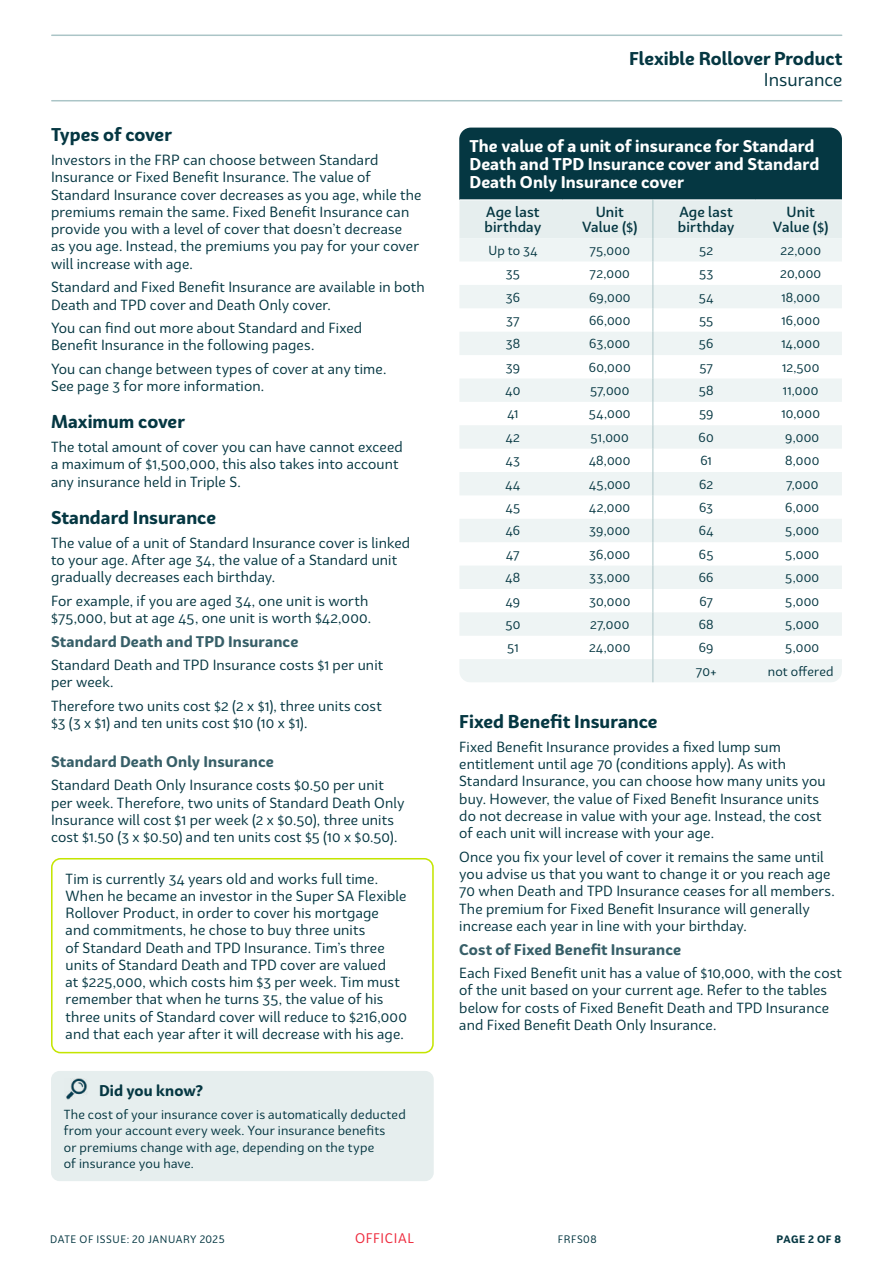
<style>
.page{position:relative;width:893px;height:1263px;background:#fff}
.page>*{position:absolute;margin:0;border:0;box-sizing:border-box;transform-origin:0 0}
.t1{font:700 18px "Bw Surco";color:#053742}
.t2{font:18px "Bw Surco";color:#053742}
.t3{font:700 16.5px/18px "Bw Surco";letter-spacing:.005em;color:#fff}
.t4{font:700 15px "Bw Surco";letter-spacing:.01em;color:#375f68}
.t5{font:700 15px "Bw Surco";letter-spacing:.01em;color:#053742}
.t6{font:14.25px/17.2px "Bw Surco";letter-spacing:.01em;color:#053742}
.t7{font:500 14.25px/15px "Bw Surco";letter-spacing:.01em;color:#053742}
.t8{font:13.5px "Bw Surco";letter-spacing:.045em;color:#ee283b}
.t9{font:12.75px/16.5px "Bw Surco";letter-spacing:.015em;color:#053742}
.t10{font:10.5px "Bw Surco";letter-spacing:.05em;color:#053742}
.t11{font:700 10.5px "Bw Surco";letter-spacing:.045em;color:#053742}
</style>
<div class="page">
<hr style="left:52px;top:35px;width:790px;height:1px;background:#abc5c7">
<hr style="left:52px;top:100px;width:790px;height:1px;background:#abc5c7">
<div style="left:51px;top:858px;width:383px;height:195px;border:2px solid #c4e500;border-radius:9px"></div>
<div style="left:459px;top:128px;width:383px;height:72px;background:#053742"></div>
<svg style="left:459px;top:200px;width:383px;height:482px"></svg>
<div style="left:51px;top:1071px;width:383px;height:110px;background:#e6eeee;border-radius:9px"></div>
<img style="left:66px;top:1079px;width:21px;height:20px">
<p class="t1" style="left:51px;top:122px;width:122px">Types of cover</p>
<p class="t6" style="left:51px;top:151px;width:372px">Investors in the FRP can choose between Standard Insurance or Fixed Benefit Insurance. The value of Standard Insurance cover decreases as you age, while the premiums remain the same. Fixed Benefit Insurance can provide you with a level of cover that doesn’t decrease<br>as you age. Instead, the premiums you pay for your cover will increase with age.</p>
<p class="t6" style="left:51px;top:278px;width:375px">Standard and Fixed Benefit Insurance are available in both<br>Death and TPD cover and Death Only cover.</p>
<p class="t6" style="left:51px;top:319px;width:313px">You can find out more about Standard and Fixed<br>Benefit Insurance in the following pages.</p>
<p class="t6" style="left:51px;top:360px;width:337px">You can change between types of cover at any time.<br>See page 3 for more information.</p>
<p class="t1" style="left:51px;top:409px;width:135px">Maximum cover</p>
<p class="t6" style="left:51px;top:438px;width:353px">The total amount of cover you can have cannot exceed a maximum of $1,500,000, this also takes into account any insurance held in Triple S.</p>
<p class="t1" style="left:51px;top:505px;width:167px">Standard Insurance</p>
<p class="t6" style="left:51px;top:533px;width:361px">The value of a unit of Standard Insurance cover is linked to your age. After age 34, the value of a Standard unit gradually decreases each birthday.</p>
<p class="t6" style="left:51px;top:591px;width:322px">For example, if you are aged 34, one unit is worth $75,000, but at age 45, one unit is worth $42,000.</p>
<p class="t4" style="left:51px;top:631px;width:249px">Standard Death and TPD Insurance</p>
<p class="t6" style="left:51px;top:656px;width:334px">Standard Death and TPD Insurance costs $1 per unit per week.</p>
<p class="t6" style="left:51px;top:697px;width:332px">Therefore two units cost $2 (2 x $1), three units cost $3 (3 x $1) and ten units cost $10 (10 x $1).</p>
<p class="t4" style="left:51px;top:751px;width:224px">Standard Death Only Insurance</p>
<p class="t6" style="left:51px;top:776px;width:355px">Standard Death Only Insurance costs $0.50 per unit per week. Therefore, two units of Standard Death Only Insurance will cost $1 per week (2 x $0.50), three units cost $1.50 (3 x $0.50) and ten units cost $5 (10 x $0.50).</p>
<p class="t6" style="left:66px;top:869px;width:343px">Tim is currently 34 years old and works full time.<br>When he became an investor in the Super SA Flexible Rollover Product, in order to cover his mortgage<br>and commitments, he chose to buy three units<br>of Standard Death and TPD Insurance. Tim’s three units of Standard Death and TPD cover are valued<br>at $225,000, which costs him $3 per week. Tim must remember that when he turns 35, the value of his three units of Standard cover will reduce to $216,000 and that each year after it will decrease with his age.</p>
<p class="t5" style="left:99px;top:1080px;width:106px">Did you know?</p>
<p class="t9" style="left:64px;top:1105px;width:343px">The cost of your insurance cover is automatically deducted from your account every week. Your insurance benefits<br>or premiums change with age, depending on the type<br>of insurance you have.</p>
<p class="t1" style="left:629px;top:46px;width:215px">Flexible Rollover Product</p>
<p class="t2" style="left:764px;top:67px;width:80px">Insurance</p>
<p class="t3" style="left:469px;top:136px;width:351px">The value of a unit of insurance for Standard<br>Death and TPD Insurance cover and Standard<br>Death Only Insurance cover</p>
<p class="t7" style="left:485px;top:204px;width:58px">Age last birthday</p>
<p class="t7" style="left:582px;top:204px;width:57px;text-align:center">Unit<br>Value ($)</p>
<p class="t7" style="left:678px;top:204px;width:58px">Age last birthday</p>
<p class="t7" style="left:773px;top:204px;width:57px;text-align:center">Unit<br>Value ($)</p>
<p class="t9" style="left:488px;top:241px;width:51px">Up to 34</p>
<p class="t9" style="left:589px;top:241px;width:42px">75,000</p>
<p class="t9" style="left:699px;top:241px;width:16px">52</p>
<p class="t9" style="left:780px;top:241px;width:42px">22,000</p>
<p class="t9" style="left:506px;top:265px;width:16px">35</p>
<p class="t9" style="left:590px;top:265px;width:42px">72,000</p>
<p class="t9" style="left:699px;top:265px;width:16px">53</p>
<p class="t9" style="left:780px;top:265px;width:43px">20,000</p>
<p class="t9" style="left:506px;top:288px;width:16px">36</p>
<p class="t9" style="left:589px;top:288px;width:43px">69,000</p>
<p class="t9" style="left:699px;top:288px;width:16px">54</p>
<p class="t9" style="left:781px;top:288px;width:40px">18,000</p>
<p class="t9" style="left:506px;top:312px;width:15px">37</p>
<p class="t9" style="left:589px;top:312px;width:43px">66,000</p>
<p class="t9" style="left:699px;top:312px;width:16px">55</p>
<p class="t9" style="left:781px;top:312px;width:40px">16,000</p>
<p class="t9" style="left:506px;top:335px;width:16px">38</p>
<p class="t9" style="left:589px;top:335px;width:43px">63,000</p>
<p class="t9" style="left:699px;top:335px;width:16px">56</p>
<p class="t9" style="left:781px;top:335px;width:40px">14,000</p>
<p class="t9" style="left:506px;top:358px;width:16px">39</p>
<p class="t9" style="left:589px;top:358px;width:43px">60,000</p>
<p class="t9" style="left:699px;top:358px;width:15px">57</p>
<p class="t9" style="left:782px;top:358px;width:39px">12,500</p>
<p class="t9" style="left:506px;top:382px;width:16px">40</p>
<p class="t9" style="left:590px;top:382px;width:41px">57,000</p>
<p class="t9" style="left:699px;top:382px;width:16px">58</p>
<p class="t9" style="left:783px;top:382px;width:37px">11,000</p>
<p class="t9" style="left:507px;top:405px;width:13px">41</p>
<p class="t9" style="left:589px;top:405px;width:43px">54,000</p>
<p class="t9" style="left:699px;top:405px;width:16px">59</p>
<p class="t9" style="left:781px;top:405px;width:40px">10,000</p>
<p class="t9" style="left:506px;top:429px;width:16px">42</p>
<p class="t9" style="left:591px;top:429px;width:40px">51,000</p>
<p class="t9" style="left:699px;top:429px;width:17px">60</p>
<p class="t9" style="left:785px;top:429px;width:36px">9,000</p>
<p class="t9" style="left:506px;top:452px;width:16px">43</p>
<p class="t9" style="left:589px;top:452px;width:43px">48,000</p>
<p class="t9" style="left:700px;top:452px;width:13px">61</p>
<p class="t9" style="left:785px;top:452px;width:36px">8,000</p>
<p class="t9" style="left:506px;top:475px;width:16px">44</p>
<p class="t9" style="left:589px;top:475px;width:43px">45,000</p>
<p class="t9" style="left:699px;top:475px;width:16px">62</p>
<p class="t9" style="left:786px;top:475px;width:34px">7,000</p>
<p class="t9" style="left:506px;top:499px;width:16px">45</p>
<p class="t9" style="left:589px;top:499px;width:43px">42,000</p>
<p class="t9" style="left:699px;top:499px;width:15px">63</p>
<p class="t9" style="left:785px;top:499px;width:36px">6,000</p>
<p class="t9" style="left:506px;top:522px;width:16px">46</p>
<p class="t9" style="left:589px;top:522px;width:42px">39,000</p>
<p class="t9" style="left:699px;top:522px;width:16px">64</p>
<p class="t9" style="left:785px;top:522px;width:36px">5,000</p>
<p class="t9" style="left:506px;top:545px;width:15px">47</p>
<p class="t9" style="left:589px;top:545px;width:42px">36,000</p>
<p class="t9" style="left:699px;top:545px;width:16px">65</p>
<p class="t9" style="left:785px;top:545px;width:36px">5,000</p>
<p class="t9" style="left:506px;top:569px;width:16px">48</p>
<p class="t9" style="left:589px;top:569px;width:42px">33,000</p>
<p class="t9" style="left:699px;top:569px;width:16px">66</p>
<p class="t9" style="left:785px;top:569px;width:36px">5,000</p>
<p class="t9" style="left:506px;top:592px;width:16px">49</p>
<p class="t9" style="left:589px;top:592px;width:43px">30,000</p>
<p class="t9" style="left:699px;top:592px;width:15px">67</p>
<p class="t9" style="left:785px;top:592px;width:36px">5,000</p>
<p class="t9" style="left:505px;top:616px;width:16px">50</p>
<p class="t9" style="left:590px;top:616px;width:41px">27,000</p>
<p class="t9" style="left:699px;top:616px;width:16px">68</p>
<p class="t9" style="left:785px;top:616px;width:36px">5,000</p>
<p class="t9" style="left:507px;top:639px;width:13px">51</p>
<p class="t9" style="left:589px;top:639px;width:43px">24,000</p>
<p class="t9" style="left:699px;top:639px;width:16px">69</p>
<p class="t9" style="left:785px;top:639px;width:36px">5,000</p>
<p class="t9" style="left:696px;top:662px;width:22px">70+</p>
<p class="t9" style="left:768px;top:662px;width:67px">not offered</p>
<p class="t1" style="left:459px;top:709px;width:200px">Fixed Benefit Insurance</p>
<p class="t6" style="left:459px;top:738px;width:368px">Fixed Benefit Insurance provides a fixed lump sum entitlement until age 70 (conditions apply). As with Standard Insurance, you can choose how many units you buy. However, the value of Fixed Benefit Insurance units do not decrease in value with your age. Instead, the cost of each unit will increase with your age.</p>
<p class="t6" style="left:459px;top:848px;width:377px">Once you fix your level of cover it remains the same until you advise us that you want to change it or you reach age 70 when Death and TPD Insurance ceases for all members.<br>The premium for Fixed Benefit Insurance will generally increase each year in line with your birthday.</p>
<p class="t4" style="left:459px;top:939px;width:224px">Cost of Fixed Benefit Insurance</p>
<p class="t6" style="left:459px;top:964px;width:384px">Each Fixed Benefit unit has a value of $10,000, with the cost of the unit based on your current age. Refer to the tables below for costs of Fixed Benefit Death and TPD Insurance and Fixed Benefit Death Only Insurance.</p>
<p class="t10" style="left:50px;top:1232px;width:176px">DATE OF ISSUE: 20 JANUARY 2025</p>
<p class="t8" style="left:355px;top:1229px;width:60px">OFFICIAL</p>
<p class="t10" style="left:558px;top:1232px;width:40px">FRFS08</p>
<p class="t11" style="left:777px;top:1231px;width:66px">PAGE 2 OF 8</p>
</div>
